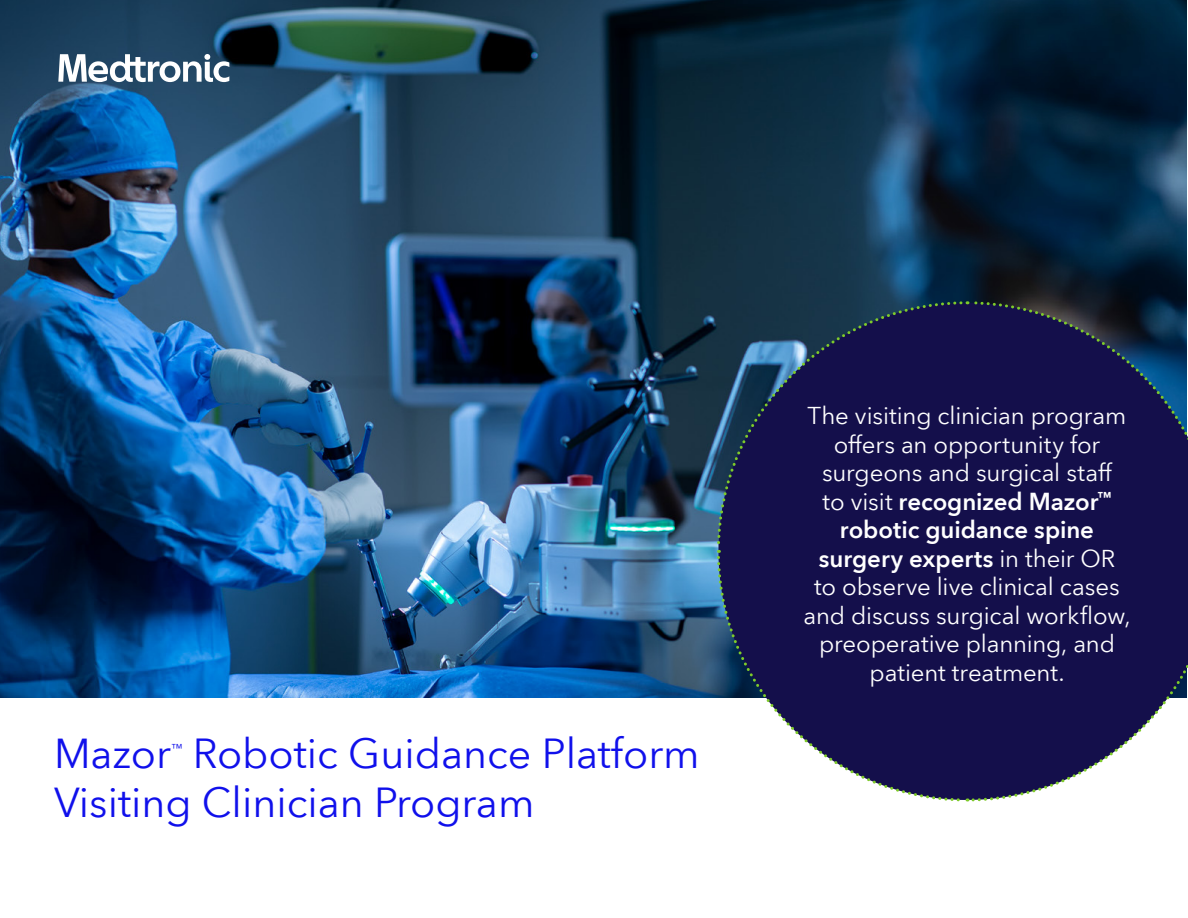
<style>
.page{position:relative;width:1188px;height:918px;background:#fff}
.page>*{position:absolute;margin:0;border:0;box-sizing:border-box;transform-origin:0 0}
.t1{font:41.25px/49.7px "Avenir Next World";color:#1010eb}
.t2{font:24px/28.5px "Avenir Next World";letter-spacing:-.005em;color:#fff;text-align:center}
.t3{font:11.4px "Avenir Next World";color:#1010eb}
.s1{font-weight:600}
</style>
<div class="page">
<img style="left:0;top:0;width:1187px;height:698px">
<svg style="left:970px;top:551px;width:218px;height:251px"></svg>
<svg style="left:967px;top:300px;width:221px;height:248px;background:#14154a"></svg>
<svg style="left:715px;top:300px;width:249px;height:251px;background:#181d50"></svg>
<svg style="left:715px;top:554px;width:252px;height:248px"></svg>
<svg style="left:58px;top:54px;width:171px;height:28px"></svg>
<h1 class="t1" style="left:54px;top:729px;width:647px;text-indent:139px">Robotic Guidance Platform<br>Visiting Clinician Program</h1>
<h1 class="t1" style="left:54px;top:729px;width:119px">Mazor</h1>
<p class="t3" style="left:171px;top:739px;width:13px">™</p>
<p class="t2" style="left:803px;top:402px;width:329px">The visiting clinician program offers an opportunity for surgeons and surgical staff<br>to visit <span class="s1">recognized Mazor</span><sup>™ </sup><span class="s1">robotic guidance spine surgery experts</span> in their OR<br>to observe live clinical cases and discuss surgical workflow, preoperative planning, and patient treatment.</p>
</div>
